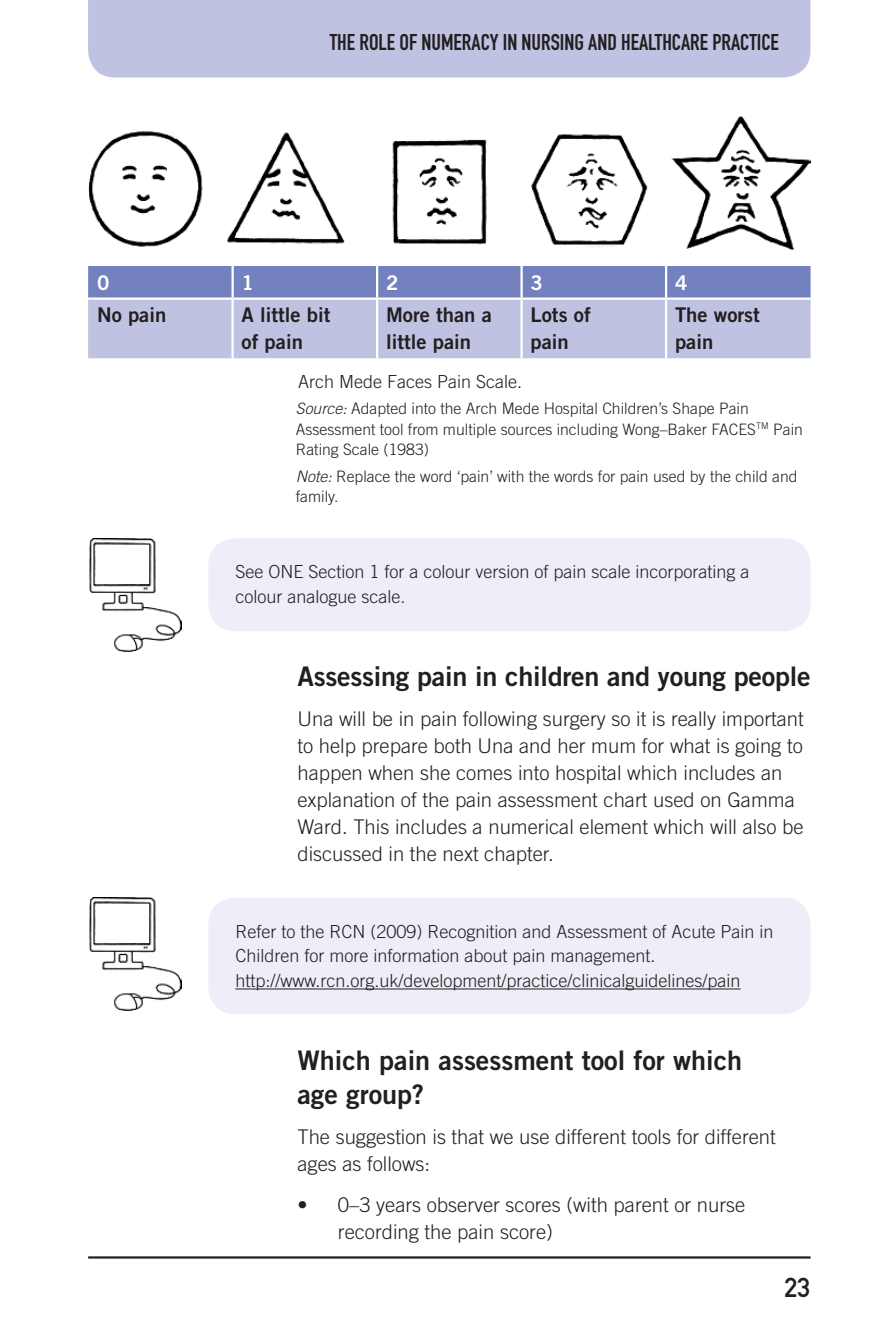
<style>
.page{position:relative;width:874px;height:1340px;background:#fff}
.page>*{position:absolute;margin:0;border:0;box-sizing:border-box;transform-origin:0 0}
.t1{font:27px/33.8px "Trade Gothic LT Std Bd 2";color:#231f20}
.t2{font:27px "DIN Mittelschrift Std";color:#231f20}
.t3{font:22.5px "DIN Engschrift Std";color:#231f20}
.t4{font:300 20.25px/27px "Trade Gothic LT Std";color:#231f20}
.t5{font:20.25px/27px "Trade Gothic LT Std Bd 2";color:#231f20}
.t6{font:20.25px "Trade Gothic LT Std Bd 2";color:#fff}
.t7{font:300 18px/24.8px "Trade Gothic LT Std";color:#231f20}
.t8{font:300 15.75px/20.2px "Trade Gothic LT Std";color:#231f20}
.s1{font-style:italic}
</style>
<div class="page">
<hr style="left:88px;top:1256px;width:722px;height:2px;background:#231f20">
<div style="left:88px;top:0;width:722px;height:77px;background:#bfc2e1"></div>
<svg style="left:88px;top:266px;width:722px;height:92px;background:#a4abd5"></svg>
<hr style="left:231px;top:266px;width:3px;height:31px;background:#fff">
<hr style="left:376px;top:266px;width:2px;height:31px;background:#fff">
<hr style="left:520px;top:266px;width:3px;height:31px;background:#fff">
<hr style="left:665px;top:266px;width:2px;height:31px;background:#fff">
<hr style="left:88px;top:297px;width:145px;height:3px;background:#fff">
<hr style="left:233px;top:297px;width:144px;height:3px;background:#fff">
<hr style="left:231px;top:300px;width:3px;height:58px;background:#fff">
<hr style="left:377px;top:297px;width:144px;height:3px;background:#fff">
<hr style="left:376px;top:300px;width:2px;height:58px;background:#fff">
<hr style="left:521px;top:297px;width:145px;height:3px;background:#fff">
<hr style="left:520px;top:300px;width:3px;height:58px;background:#fff">
<hr style="left:666px;top:297px;width:144px;height:3px;background:#fff">
<hr style="left:665px;top:300px;width:2px;height:58px;background:#fff">
<img style="left:88px;top:116px;width:722px;height:133px">
<div style="left:208px;top:897px;width:602px;height:117px;background:#edeef7;border-radius:27px"></div>
<hr style="left:235px;top:988px;width:505px;height:1px;background:#231f20">
<img style="left:89px;top:897px;width:92px;height:113px">
<div style="left:208px;top:538px;width:602px;height:93px;background:#edeef7;border-radius:27px"></div>
<img style="left:89px;top:538px;width:92px;height:113px">
<p class="t3" style="left:330px;top:29px;width:449px">THE ROLE OF NUMERACY IN NURSING AND HEALTHCARE PRACTICE</p>
<p class="t6" style="left:97px;top:270px;width:14px">0</p>
<p class="t6" style="left:242px;top:270px;width:14px">1</p>
<p class="t6" style="left:386px;top:270px;width:14px">2</p>
<p class="t6" style="left:530px;top:270px;width:14px">3</p>
<p class="t6" style="left:675px;top:270px;width:14px">4</p>
<p class="t5" style="left:97px;top:301px;width:71px">No pain</p>
<p class="t5" style="left:242px;top:301px;width:90px">A little bit of pain</p>
<p class="t5" style="left:386px;top:301px;width:107px">More than a little pain</p>
<p class="t5" style="left:530px;top:301px;width:62px">Lots of pain</p>
<p class="t5" style="left:675px;top:301px;width:86px">The worst pain</p>
<p class="t7" style="left:298px;top:369px;width:226px">Arch Mede Faces Pain Scale.</p>
<p class="t8" style="left:296px;top:398px;width:508px"><span class="s1">Source:</span> Adapted into the Arch Mede Hospital Children’s Shape Pain<br>Assessment tool from multiple sources including Wong–Baker FACES<sup>TM</sup> Pain<br>Rating Scale (1983)</p>
<p class="t8" style="left:296px;top:466px;width:503px"><span class="s1">Note:</span> Replace the word ‘pain’ with the words for pain used by the child and family.</p>
<p class="t7" style="left:235px;top:559px;width:516px">See ONE Section 1 for a colour version of pain scale incorporating a colour analogue scale.</p>
<h1 class="t1" style="left:297px;top:659px;width:514px">Assessing pain in children and young people</h1>
<p class="t4" style="left:297px;top:705px;width:508px">Una will be in pain following surgery so it is really important to help prepare both Una and her mum for what is going to happen when she comes into hospital which includes an explanation of the pain assessment chart used on Gamma Ward. This includes a numerical element which will also be discussed in the next chapter.</p>
<p class="t7" style="left:235px;top:918px;width:540px">Refer to the RCN (2009) Recognition and Assessment of Acute Pain in<br>Children for more information about pain management. http://www.rcn.org.uk/development/practice/clinicalguidelines/pain</p>
<h1 class="t1" style="left:297px;top:1042px;width:446px">Which pain assessment tool for which age group?</h1>
<p class="t4" style="left:297px;top:1123px;width:480px">The suggestion is that we use different tools for different ages as follows:</p>
<p class="t4" style="left:338px;top:1190px;width:409px;text-indent:-40px">• 0–3 years observer scores (with parent or nurse recording the pain score)</p>
<h1 class="t2" style="left:784px;top:1271px;width:27px">23</h1>
</div>
